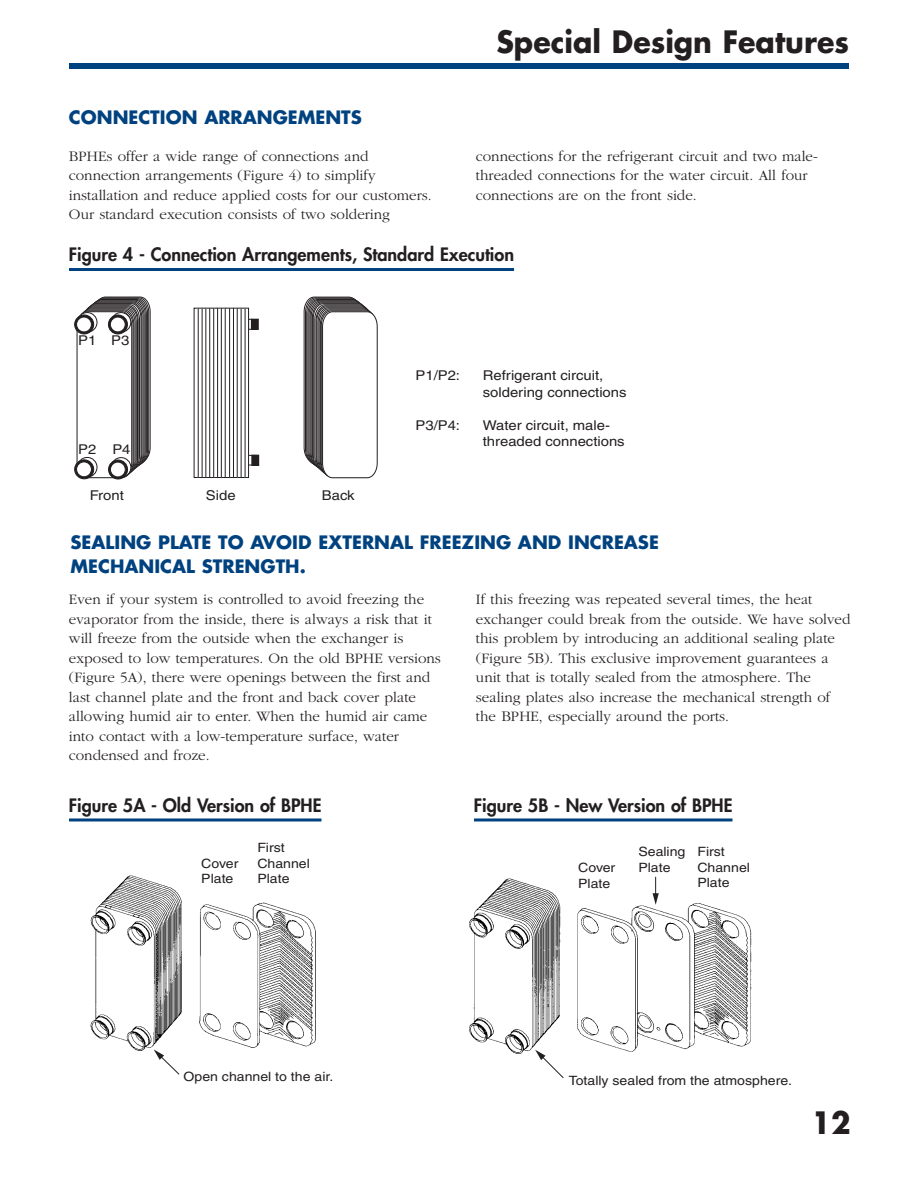
<style>
.page{position:relative;width:918px;height:1188px;background:#fff}
.page>*{position:absolute;margin:0;border:0;box-sizing:border-box;transform-origin:0 0}
.t1{font:700 30px "Futura";color:#231f20;scale:.95 1}
.t2{font:800 18px "Futura";color:#231f20}
.t3{font:700 18px/24.9px "Futura";color:#004280}
.t4{font:300 15px/19.5px "Garamond";color:#231f20}
.t5{font:13.5px/16.5px "Helvetica";color:#231f20;scale:1.1 1}
.t6{font:12.9px/15.6px "Helvetica";color:#231f20;scale:1.1 1}
</style>
<div class="page">
<div style="left:69px;top:63px;width:780px;height:6px;background:#004280"></div>
<hr style="left:69px;top:268px;width:445px;height:3px;background:#004280">
<hr style="left:69px;top:818px;width:252px;height:3px;background:#004280">
<hr style="left:474px;top:818px;width:258px;height:3px;background:#004280">
<svg style="left:76px;top:297px;width:75px;height:181px"></svg>
<svg style="left:111px;top:458px;width:20px;height:19px"></svg>
<div style="left:111px;top:457px;width:20px;height:21px;border:1px solid #231f20;border-radius:50%"></div>
<div style="left:109px;top:460px;width:19px;height:19px;background:#231f20;border-radius:50%"></div>
<div style="left:108px;top:460px;width:20px;height:19px;border:1px solid #231f20;border-radius:50%"></div>
<div style="left:110px;top:462px;width:15px;height:15px;background:#fff;border-radius:50%"></div>
<div style="left:110px;top:462px;width:16px;height:15px;border:1px solid #231f20;border-radius:50%"></div>
<svg style="left:111px;top:313px;width:20px;height:19px"></svg>
<div style="left:111px;top:312px;width:20px;height:21px;border:1px solid #231f20;border-radius:50%"></div>
<div style="left:108px;top:315px;width:19px;height:19px;background:#231f20;border-radius:50%"></div>
<div style="left:108px;top:315px;width:20px;height:19px;border:1px solid #231f20;border-radius:50%"></div>
<div style="left:110px;top:317px;width:15px;height:15px;background:#fff;border-radius:50%"></div>
<div style="left:110px;top:317px;width:16px;height:15px;border:1px solid #231f20;border-radius:50%"></div>
<svg style="left:77px;top:457px;width:20px;height:20px"></svg>
<div style="left:77px;top:457px;width:20px;height:20px;border:1px solid #231f20;border-radius:50%"></div>
<div style="left:75px;top:460px;width:19px;height:19px;background:#231f20;border-radius:50%"></div>
<div style="left:74px;top:459px;width:20px;height:20px;border:1px solid #231f20;border-radius:50%"></div>
<div style="left:77px;top:462px;width:14px;height:15px;background:#fff;border-radius:50%"></div>
<div style="left:76px;top:462px;width:16px;height:15px;border:1px solid #231f20;border-radius:50%"></div>
<svg style="left:77px;top:313px;width:20px;height:19px"></svg>
<div style="left:77px;top:312px;width:20px;height:21px;border:1px solid #231f20;border-radius:50%"></div>
<div style="left:75px;top:315px;width:19px;height:19px;background:#231f20;border-radius:50%"></div>
<div style="left:74px;top:315px;width:20px;height:19px;border:1px solid #231f20;border-radius:50%"></div>
<div style="left:77px;top:317px;width:14px;height:15px;background:#fff;border-radius:50%"></div>
<div style="left:76px;top:317px;width:16px;height:15px;border:1px solid #231f20;border-radius:50%"></div>
<svg style="left:303px;top:296px;width:75px;height:183px"></svg>
<div style="left:248px;top:319px;width:4px;height:11px;border:1px solid #231f20"></div>
<div style="left:251px;top:319px;width:7px;height:10px;background:#231f20"></div>
<div style="left:251px;top:319px;width:8px;height:11px;border:1px solid #231f20"></div>
<svg style="left:197px;top:310px;width:48px;height:166px"></svg>
<div style="left:194px;top:308px;width:55px;height:170px;border:1px solid #231f20"></div>
<div style="left:252px;top:455px;width:7px;height:10px;background:#231f20"></div>
<div style="left:251px;top:455px;width:8px;height:11px;border:1px solid #231f20"></div>
<hr style="left:198px;top:308px;width:1px;height:169px;background:#231f20">
<hr style="left:202px;top:308px;width:1px;height:169px;background:#231f20">
<hr style="left:205px;top:308px;width:1px;height:169px;background:#231f20">
<hr style="left:209px;top:308px;width:1px;height:169px;background:#231f20">
<hr style="left:213px;top:308px;width:1px;height:169px;background:#231f20">
<hr style="left:217px;top:308px;width:1px;height:169px;background:#231f20">
<hr style="left:221px;top:308px;width:1px;height:169px;background:#231f20">
<hr style="left:225px;top:308px;width:1px;height:169px;background:#231f20">
<hr style="left:229px;top:308px;width:1px;height:169px;background:#231f20">
<hr style="left:233px;top:308px;width:1px;height:169px;background:#231f20">
<hr style="left:237px;top:308px;width:1px;height:169px;background:#231f20">
<hr style="left:241px;top:308px;width:1px;height:169px;background:#231f20">
<hr style="left:245px;top:308px;width:1px;height:169px;background:#231f20">
<img style="left:90px;top:875px;width:226px;height:176px">
<svg style="left:154px;top:1049px;width:26px;height:26px"></svg>
<div style="left:113px;top:942px;width:15px;height:23px;background:#fff"></div>
<div style="left:217px;top:940px;width:16px;height:23px;background:#fff"></div>
<img style="left:469px;top:876px;width:283px;height:178px">
<svg style="left:653px;top:877px;width:6px;height:28px"></svg>
<svg style="left:535px;top:1050px;width:29px;height:28px"></svg>
<div style="left:491px;top:947px;width:16px;height:23px;background:#fff"></div>
<div style="left:595px;top:942px;width:16px;height:22px;background:#fff"></div>
<div style="left:653px;top:942px;width:16px;height:22px;background:#fff"></div>
<h1 class="t1" style="left:496px;top:28px;width:373px">Special Design Features</h1>
<p class="t3" style="left:69px;top:107px;width:294px">CONNECTION ARRANGEMENTS</p>
<p class="t4" style="left:69px;top:147px;width:364px">BPHEs offer a wide range of connections and connection arrangements (Figure 4) to simplify installation and reduce applied costs for our customers.<br>Our standard execution consists of two soldering</p>
<p class="t4" style="left:476px;top:147px;width:343px">connections for the refrigerant circuit and two male&shy;threaded connections for the water circuit. All four connections are on the front side.</p>
<p class="t2" style="left:69px;top:246px;width:447px">Figure 4 - Connection Arrangements, Standard Execution</p>
<p class="t5" style="left:78px;top:333px;width:48px">P1 P3</p>
<p class="t5" style="left:78px;top:443px;width:49px">P2 P4</p>
<p class="t5" style="left:90px;top:488px;width:32px">Front</p>
<p class="t5" style="left:206px;top:488px;width:29px">Side</p>
<p class="t5" style="left:322px;top:488px;width:31px">Back</p>
<p class="t5" style="left:416px;top:369px;width:42px">P1/P2:</p>
<p class="t5" style="left:483px;top:369px;width:132px">Refrigerant circuit, soldering connections</p>
<p class="t5" style="left:416px;top:418px;width:42px">P3/P4:</p>
<p class="t5" style="left:483px;top:418px;width:131px">Water circuit, male&shy;threaded connections</p>
<p class="t3" style="left:71px;top:531px;width:590px">SEALING PLATE TO AVOID EXTERNAL FREEZING AND INCREASE<br>MECHANICAL STRENGTH.</p>
<p class="t4" style="left:69px;top:591px;width:373px">Even if your system is controlled to avoid freezing the evaporator from the inside, there is always a risk that it will freeze from the outside when the exchanger is exposed to low temperatures. On the old BPHE versions (Figure 5A), there were openings between the first and last channel plate and the front and back cover plate allowing humid air to enter. When the humid air came into contact with a low-temperature surface, water condensed and froze.</p>
<p class="t4" style="left:476px;top:591px;width:376px">If this freezing was repeated several times, the heat exchanger could break from the outside. We have solved this problem by introducing an additional sealing plate (Figure 5B). This exclusive improvement guarantees a unit that is totally sealed from the atmosphere. The sealing plates also increase the mechanical strength of the BPHE, especially around the ports.</p>
<p class="t2" style="left:69px;top:796px;width:254px">Figure 5A - Old Version of BPHE</p>
<p class="t2" style="left:474px;top:796px;width:260px">Figure 5B - New Version of BPHE</p>
<p class="t6" style="left:201px;top:856px;width:35px">Cover<br>Plate</p>
<p class="t6" style="left:257px;top:841px;width:49px">First<br>Channel<br>Plate</p>
<p class="t6" style="left:578px;top:861px;width:35px">Cover<br>Plate</p>
<p class="t6" style="left:638px;top:845px;width:44px">Sealing<br>Plate</p>
<p class="t6" style="left:697px;top:845px;width:49px">First<br>Channel<br>Plate</p>
<p class="t6" style="left:184px;top:1070px;width:138px">Open channel to the air.</p>
<p class="t6" style="left:569px;top:1074px;width:204px">Totally sealed from the atmosphere.</p>
<h1 class="t1" style="left:812px;top:1109px;width:43px">12</h1>
</div>
